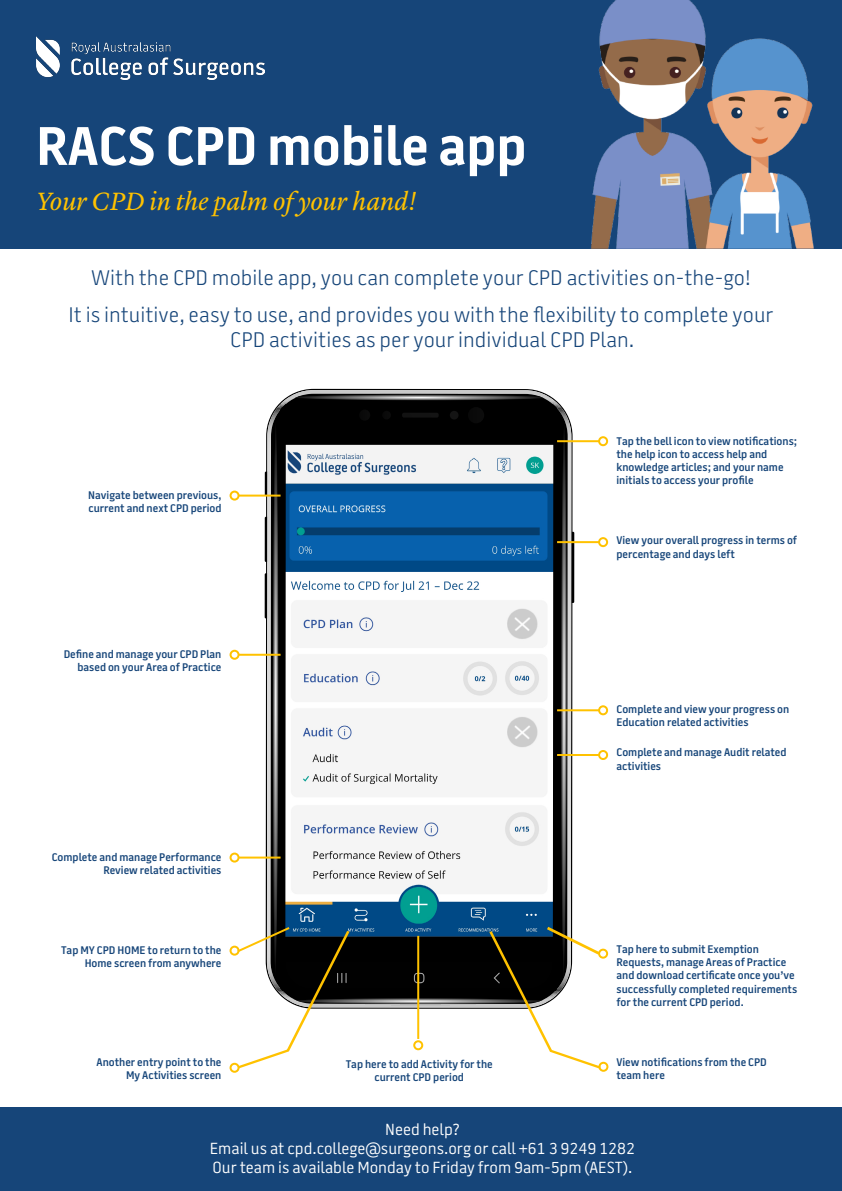
<style>
.page{position:relative;width:842px;height:1191px;background:#fff}
.page>*{position:absolute;margin:0;border:0;box-sizing:border-box;transform-origin:0 0}
.t1{font:700 54px "Battersea SANS";color:#fff}
.t2{font:italic 26px "Lyon Text";color:#ffc200}
.t3{font:300 21px/36.5px "Battersea SANS";color:#164579;text-align:center}
.t4{font:16px/19.2px "Battersea SANS";color:#fff;text-align:center}
.t5{font:600 11px/13.2px "Battersea SANS";color:#164579}
</style>
<div class="page">
<div style="left:0;top:0;width:842px;height:249px;background:#164579"></div>
<img style="left:591px;top:0;width:223px;height:249px">
<img style="left:36px;top:36px;width:229px;height:43px">
<div style="left:468px;top:407px;width:16px;height:16px;background:#0a0a0a;border-radius:8px"></div>
<svg style="left:289px;top:394px;width:261px;height:6px;background:#545454"></svg>
<div style="left:0;top:1107px;width:842px;height:84px;background:#164579"></div>
<div style="left:598px;top:1061px;width:10px;height:10px;border:2px solid #ffc200;border-radius:50%"></div>
<div style="left:230px;top:1062px;width:10px;height:10px;border:2px solid #ffc200;border-radius:50%"></div>
<svg style="left:229px;top:409px;width:380px;height:661px"></svg>
<h1 class="t1" style="left:36px;top:109px;width:492px">RACS CPD mobile app</h1>
<h2 class="t2" style="left:36px;top:182px;width:382px">Your CPD in the palm of your hand!</h2>
<h3 class="t3" style="left:68px;top:260px;width:706px">With the CPD mobile app, you can complete your CPD activities on-the-go!<br>It is intuitive, easy to use, and provides you with the flexibility to complete your</h3>
<h3 class="t3" style="left:230px;top:322px;width:406px">CPD activities as per your individual CPD Plan.</h3>
<p class="t5" style="left:88px;top:488px;width:135px">Navigate between previous, current and next CPD period</p>
<p class="t5" style="left:64px;top:648px;width:159px;text-align:right">Define and manage your CPD Plan based on your Area of Practice</p>
<p class="t5" style="left:52px;top:850px;width:171px;text-align:right">Complete and manage Performance<br>Review related activities</p>
<p class="t5" style="left:61px;top:943px;width:162px;text-align:right">Tap MY CPD HOME to return to the<br>Home screen from anywhere</p>
<p class="t5" style="left:97px;top:1055px;width:126px;text-align:right">Another entry point to the<br>My Activities screen</p>
<p class="t5" style="left:346px;top:1058px;width:149px;text-align:center">Tap here to add Activity for the current CPD period</p>
<p class="t5" style="left:616px;top:434px;width:182px">Tap the bell icon to view notifications; the help icon to access help and knowledge articles; and your name initials to access your profile</p>
<p class="t5" style="left:616px;top:534px;width:182px">View your overall progress in terms of percentage and days left</p>
<p class="t5" style="left:616px;top:702px;width:174px">Complete and view your progress on<br>Education related activities</p>
<p class="t5" style="left:616px;top:746px;width:172px">Complete and manage Audit related activities</p>
<p class="t5" style="left:616px;top:942px;width:182px">Tap here to submit Exemption Requests, manage Areas of Practice and download certificate once you’ve successfully completed requirements for the current CPD period.</p>
<p class="t5" style="left:616px;top:1055px;width:152px">View notifications from the CPD team here</p>
<h3 class="t4" style="left:210px;top:1120px;width:427px">Need help?<br>Email us at cpd.college@surgeons.org or call +61 3 9249 1282<br>Our team is available Monday to Friday from 9am-5pm (AEST).</h3>
</div>
